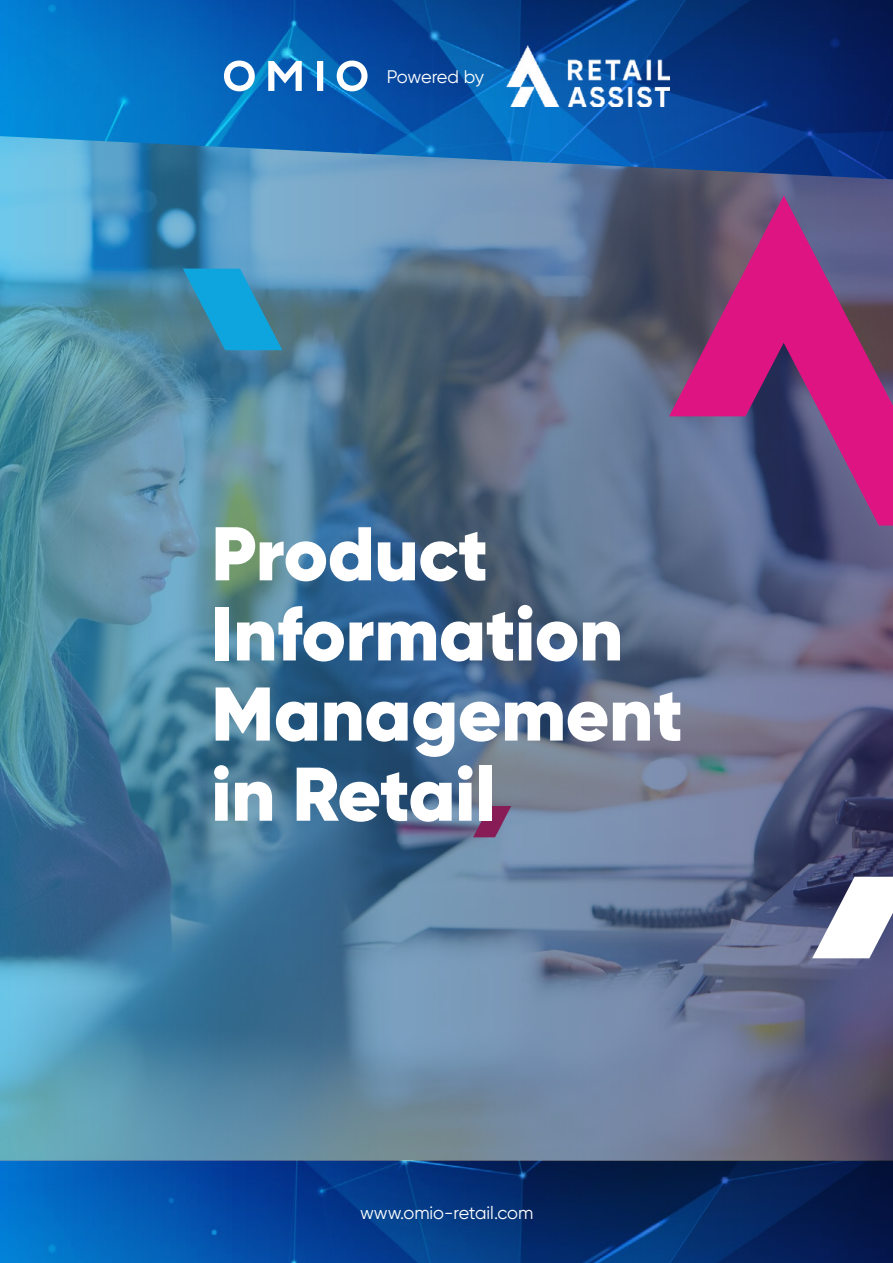
<style>
.page{position:relative;width:893px;height:1263px;background:#fff}
.page>*{position:absolute;margin:0;border:0;box-sizing:border-box;transform-origin:0 0}
.t1{font:900 75.9px/80.1px "Gilroy";color:#fff}
.t2{font:18.15px "Gilroy";letter-spacing:-.02em;color:#fff}
.t3{font:18px "Gilroy";color:#fff}
</style>
<div class="page">
<img style="left:0;top:179px;width:893px;height:1084px">
<svg style="left:183px;top:269px;width:99px;height:81px;background:#2a95c1"></svg>
<svg style="left:473px;top:806px;width:38px;height:31px"></svg>
<img style="left:0;top:0;width:893px;height:179px">
<svg style="left:669px;top:196px;width:224px;height:330px;background:#863e7b"></svg>
<svg style="left:812px;top:877px;width:81px;height:81px"></svg>
<img style="left:506px;top:46px;width:163px;height:60px">
<svg style="left:224px;top:61px;width:144px;height:30px"></svg>
<p class="t2" style="left:387px;top:66px;width:99px">Powered by</p>
<p class="t1" style="left:211px;top:513px;width:473px">Product<br>Information<br>Management in Retail</p>
<p class="t3" style="left:360px;top:1202px;width:175px">www.omio-retail.com</p>
</div>
